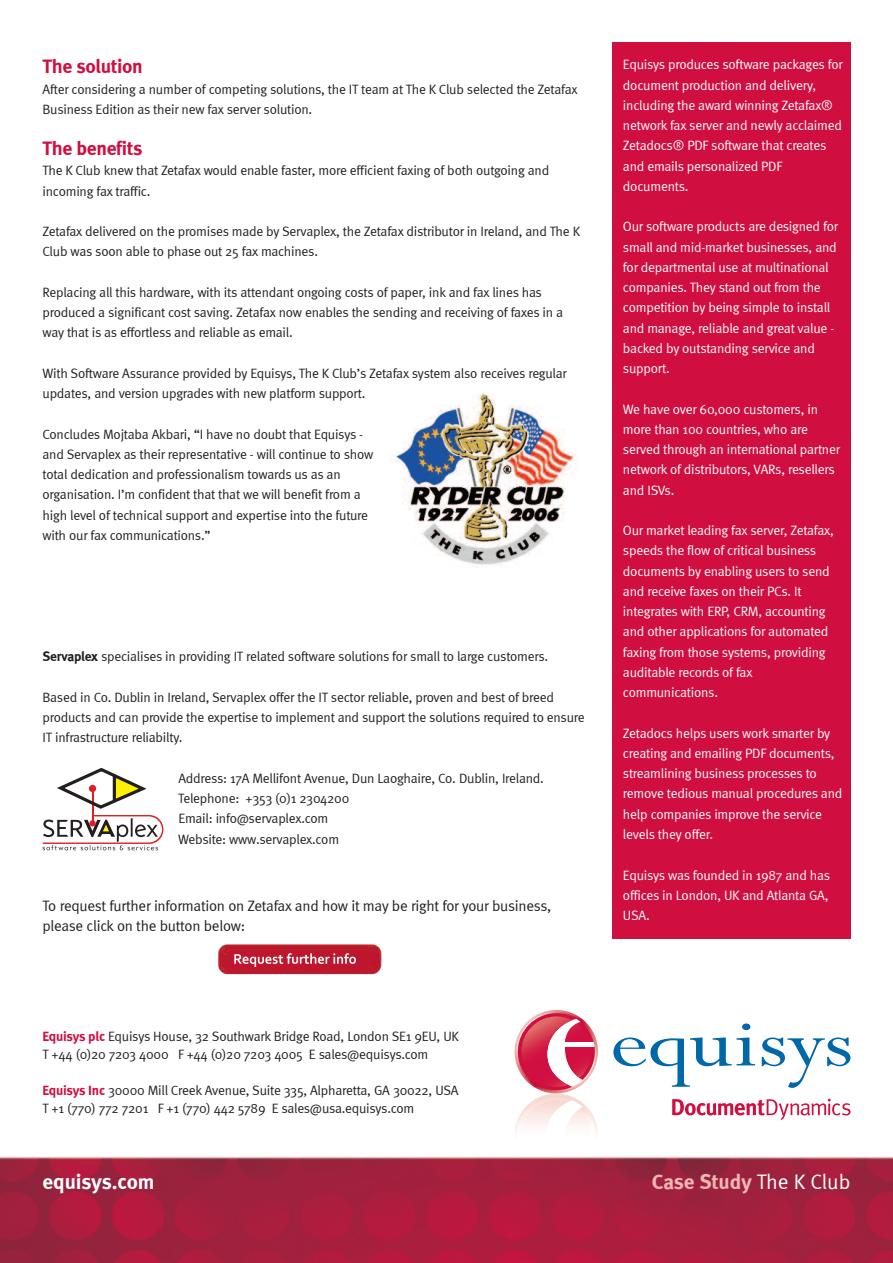
<style>
.page{position:relative;width:893px;height:1263px;background:#fff}
.page>*{position:absolute;margin:0;border:0;box-sizing:border-box;transform-origin:0 0}
.t1{font:700 21px "Meta";color:#f0b7b2}
.t2{font:700 21px "Meta";color:#fff}
.t3{font:700 19.5px "Meta";letter-spacing:-.015em;color:#d10e40}
.t4{font:15px/20.2px "Meta";letter-spacing:-.015em;color:#231f20}
.t5{font:13.5px/20.2px "Meta";letter-spacing:-.015em;color:#231f20}
.t6{font:13.5px/20.2px "Meta";letter-spacing:-.015em;color:#fff}
.s1{font-weight:700}
.s2{font-weight:700;color:#d10e40}
.s3{font-weight:400;color:#fff}
</style>
<div class="page">
<svg style="left:514px;top:1093px;width:84px;height:84px"></svg>
<svg style="left:518px;top:1097px;width:77px;height:60px"></svg>
<svg style="left:613px;top:1023px;width:142px;height:64px"></svg>
<svg style="left:762px;top:1037px;width:88px;height:51px"></svg>
<svg style="left:515px;top:1010px;width:83px;height:83px"></svg>
<svg style="left:518px;top:1013px;width:77px;height:77px"></svg>
<hr style="left:553px;top:1042px;width:41px;height:4px;background:#fff">
<svg style="left:672px;top:1099px;width:178px;height:21px"></svg>
<img style="left:0;top:1157px;width:893px;height:106px">
<div style="left:612px;top:43px;width:238px;height:896px;background:#d10e40"></div>
<img style="left:218px;top:944px;width:164px;height:31px">
<img style="left:218px;top:944px;width:163px;height:30px;border-radius:10px">
<img style="left:234px;top:954px;width:41px;height:13px">
<img style="left:392px;top:393px;width:184px;height:175px">
<svg style="left:43px;top:768px;width:120px;height:82px"></svg>
<hr style="left:113px;top:776px;width:3px;height:25px;background:#231f20">
<h2 class="t3" style="left:43px;top:59px;width:102px">The solution</h2>
<p class="t5" style="left:43px;top:80px;width:537px">After considering a number of competing solutions, the IT team at The K Club selected the Zetafax<br>Business Edition as their new fax server solution.</p>
<h2 class="t3" style="left:43px;top:141px;width:101px">The benefits</h2>
<p class="t5" style="left:43px;top:162px;width:508px">The K Club knew that Zetafax would enable faster, more efficient faxing of both outgoing and incoming fax traffic.</p>
<p class="t5" style="left:43px;top:222px;width:539px">Zetafax delivered on the promises made by Servaplex, the Zetafax distributor in Ireland, and The K<br>Club was soon able to phase out 25 fax machines.</p>
<p class="t5" style="left:43px;top:283px;width:522px">Replacing all this hardware, with its attendant ongoing costs of paper, ink and fax lines has produced a significant cost saving. Zetafax now enables the sending and receiving of faxes in a way that is as effortless and reliable as email.</p>
<p class="t5" style="left:43px;top:364px;width:526px">With Software Assurance provided by Equisys, The K Club’s Zetafax system also receives regular updates, and version upgrades with new platform support.</p>
<p class="t5" style="left:43px;top:425px;width:332px">Concludes Mojtaba Akbari, “I have no doubt that Equisys - and Servaplex as their representative - will continue to show total dedication and professionalism towards us as an organisation. I’m confident that that we will benefit from a high level of technical support and expertise into the future with our fax communications.”</p>
<p class="t5" style="left:43px;top:648px;width:507px"><span class="s1">Servaplex</span> specialises in providing IT related software solutions for small to large customers.</p>
<p class="t5" style="left:43px;top:688px;width:544px">Based in Co. Dublin in Ireland, Servaplex offer the IT sector reliable, proven and best of breed products and can provide the expertise to implement and support the solutions required to ensure<br>IT infrastructure reliabilty.</p>
<p class="t5" style="left:178px;top:769px;width:367px">Address: 17A Mellifont Avenue, Dun Laoghaire, Co. Dublin, Ireland.<br>Telephone: +353 (0)1 2304200<br>Email: info@servaplex.com<br>Website: www.servaplex.com</p>
<p class="t4" style="left:43px;top:897px;width:510px">To request further information on Zetafax and how it may be right for your business, please click on the button below:</p>
<p class="t5" style="left:43px;top:1029px;width:418px;line-height:18px"><span class="s2">Equisys plc</span> Equisys House, 32 Southwark Bridge Road, London SE1 9EU, UK<br>T +44 (0)20 7203 4000 F +44 (0)20 7203 4005 E sales@equisys.com</p>
<p class="t5" style="left:43px;top:1083px;width:417px;line-height:18px"><span class="s2">Equisys Inc</span> 30000 Mill Creek Avenue, Suite 335, Alpharetta, GA 30022, USA<br>T +1 (770) 772 7201 F +1 (770) 442 5789 E sales@usa.equisys.com</p>
<p class="t6" style="left:623px;top:56px;width:221px">Equisys produces software packages for document production and delivery, including the award winning Zetafax® network fax server and newly acclaimed<br>Zetadocs® PDF software that creates and emails personalized PDF documents.</p>
<p class="t6" style="left:623px;top:218px;width:217px">Our software products are designed for small and mid-market businesses, and for departmental use at multinational companies. They stand out from the competition by being simple to install and manage, reliable and great value - backed by outstanding service and support.</p>
<p class="t6" style="left:623px;top:400px;width:219px">We have over 60,000 customers, in more than 100 countries, who are served through an international partner network of distributors, VARs, resellers and ISVs.</p>
<p class="t6" style="left:623px;top:521px;width:212px">Our market leading fax server, Zetafax, speeds the flow of critical business documents by enabling users to send and receive faxes on their PCs. It integrates with ERP, CRM, accounting and other applications for automated faxing from those systems, providing auditable records of fax communications.</p>
<p class="t6" style="left:623px;top:724px;width:221px">Zetadocs helps users work smarter by creating and emailing PDF documents, streamlining business processes to remove tedious manual procedures and help companies improve the service levels they offer.</p>
<p class="t6" style="left:623px;top:866px;width:209px;text-align:justify">Equisys was founded in 1987 and has offices in London, UK and Atlanta GA, USA.</p>
<h1 class="t2" style="left:43px;top:1174px;width:114px">equisys.com</h1>
<h1 class="t1" style="left:652px;top:1174px;width:200px">Case Study <span class="s3">The K Club</span></h1>
</div>
